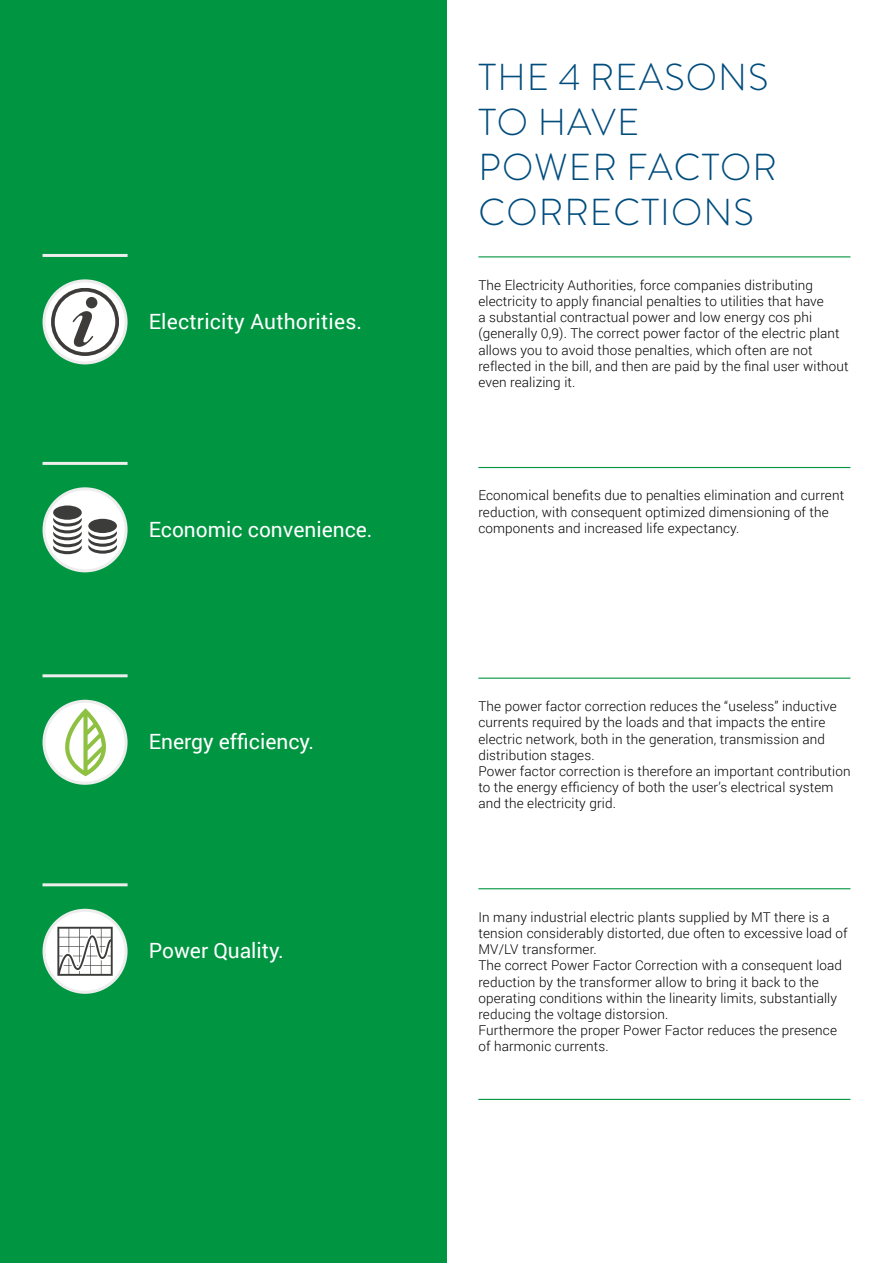
<style>
.page{position:relative;width:893px;height:1263px;background:#fff}
.page>*{position:absolute;margin:0;border:0;box-sizing:border-box;transform-origin:0 0}
.t1{font:300 37.5px/45px "Brandon Grotesque";letter-spacing:.03em;color:#004d7d}
.t2{font:21px "Roboto";color:#fff}
.t3{font:300 13.5px/16.2px "Roboto";letter-spacing:.01em;color:#000}
</style>
<div class="page">
<div style="left:0;top:0;width:446px;height:1263px;background:#009641"></div>
<svg style="left:44px;top:281px;width:82px;height:82px"></svg>
<svg style="left:51px;top:288px;width:68px;height:68px;background:#c6cac7"></svg>
<div style="left:86px;top:297px;width:11px;height:11px;background:#3d3c3b;border-radius:50%"></div>
<div style="left:43px;top:279px;width:85px;height:85px;border:3px solid #ededed;border-radius:50%"></div>
<div style="left:44px;top:489px;width:82px;height:82px;background:#fff;border-radius:50%"></div>
<div style="left:53px;top:505px;width:29px;height:15px;background:#3c3c3b;border-radius:50%"></div>
<svg style="left:53px;top:518px;width:29px;height:36px"></svg>
<div style="left:88px;top:519px;width:29px;height:14px;background:#3c3c3b;border-radius:50%"></div>
<svg style="left:88px;top:531px;width:29px;height:23px"></svg>
<div style="left:43px;top:487px;width:85px;height:85px;border:3px solid #ededed;border-radius:50%"></div>
<div style="left:44px;top:701px;width:82px;height:82px;background:#fff;border-radius:50%"></div>
<svg style="left:65px;top:708px;width:41px;height:68px"></svg>
<div style="left:43px;top:700px;width:85px;height:85px;border:3px solid #ededed;border-radius:50%"></div>
<div style="left:44px;top:910px;width:82px;height:82px;background:#fff;border-radius:50%"></div>
<svg style="left:57px;top:927px;width:56px;height:49px"></svg>
<div style="left:43px;top:909px;width:85px;height:85px;border:3px solid #ededed;border-radius:50%"></div>
<hr style="left:478px;top:256px;width:372px;height:1px;background:#009641">
<hr style="left:478px;top:467px;width:372px;height:1px;background:#009641">
<hr style="left:478px;top:678px;width:372px;height:1px;background:#009641">
<hr style="left:478px;top:888px;width:372px;height:1px;background:#009641">
<hr style="left:478px;top:1099px;width:372px;height:1px;background:#009641">
<hr style="left:43px;top:254px;width:85px;height:3px;background:#ededed">
<hr style="left:43px;top:462px;width:85px;height:3px;background:#ededed">
<hr style="left:43px;top:674px;width:85px;height:3px;background:#ededed">
<hr style="left:43px;top:883px;width:85px;height:3px;background:#ededed">
<h2 class="t2" style="left:149px;top:307px;width:215px">Electricity Authorities.</h2>
<h2 class="t2" style="left:149px;top:515px;width:225px">Economic convenience.</h2>
<h2 class="t2" style="left:149px;top:727px;width:167px">Energy efficiency.</h2>
<h2 class="t2" style="left:149px;top:936px;width:136px">Power Quality.</h2>
<h1 class="t1" style="left:479px;top:55px;width:300px">THE 4 REASONS<br>TO HAVE<br>POWER FACTOR<br>CORRECTIONS</h1>
<p class="t3" style="left:478px;top:276px;width:372px">The Electricity Authorities, force companies distributing electricity to apply financial penalties to utilities that have<br>a substantial contractual power and low energy cos phi (generally 0,9). The correct power factor of the electric plant allows you to avoid those penalties, which often are not reflected in the bill, and then are paid by the final user without even realizing it.</p>
<p class="t3" style="left:478px;top:487px;width:367px">Economical benefits due to penalties elimination and current reduction, with consequent optimized dimensioning of the components and increased life expectancy.</p>
<p class="t3" style="left:478px;top:698px;width:374px">The power factor correction reduces the “useless” inductive currents required by the loads and that impacts the entire electric network, both in the generation, transmission and distribution stages.<br>Power factor correction is therefore an important contribution to the energy efficiency of both the user’s electrical system and the electricity grid.</p>
<p class="t3" style="left:478px;top:908px;width:371px">In many industrial electric plants supplied by MT there is a tension considerably distorted, due often to excessive load of MV/LV transformer.<br>The correct Power Factor Correction with a consequent load reduction by the transformer allow to bring it back to the operating conditions within the linearity limits, substantially reducing the voltage distorsion.<br>Furthermore the proper Power Factor reduces the presence of harmonic currents.</p>
</div>
